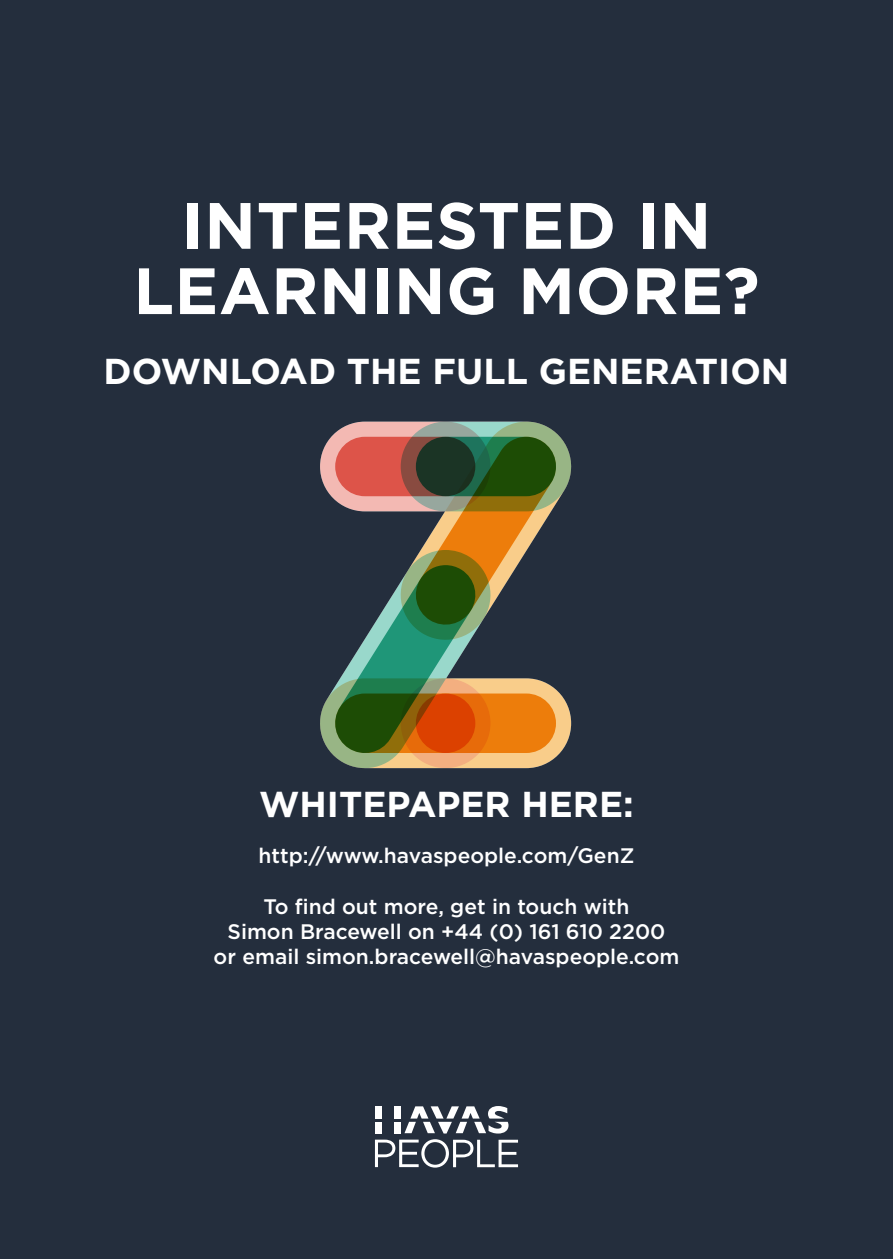
<style>
.page{position:relative;width:893px;height:1259px;background:#242e3d}
.page>*{position:absolute;margin:0;border:0;box-sizing:border-box;transform-origin:0 0}
.t1{font:700 65.4px/65.4px "Gotham";letter-spacing:.01em;color:#fff;text-align:center}
.t2{font:700 36px "Gotham";color:#fff}
.t3{font:500 21px/25.2px "Gotham";color:#fff;text-align:center}
</style>
<div class="page">
<svg style="left:320px;top:421px;width:251px;height:347px"></svg>
<svg style="left:335px;top:437px;width:140px;height:59px;background:#c95247"></svg>
<svg style="left:416px;top:437px;width:140px;height:59px;background:#1c4a1e"></svg>
<svg style="left:375px;top:1139px;width:143px;height:28px"></svg>
<div style="left:395px;top:1106px;width:6px;height:12px;background:#fff"></div>
<div style="left:375px;top:1106px;width:7px;height:12px;background:#fff"></div>
<div style="left:395px;top:1121px;width:6px;height:12px;background:#fff"></div>
<div style="left:375px;top:1121px;width:7px;height:12px;background:#fff"></div>
<svg style="left:404px;top:1106px;width:104px;height:27px"></svg>
<h1 class="t1" style="left:133px;top:192px;width:627px">INTERESTED IN<br>LEARNING MORE?</h1>
<h2 class="t2" style="left:104px;top:347px;width:687px">DOWNLOAD THE FULL GENERATION</h2>
<h2 class="t2" style="left:259px;top:780px;width:376px">WHITEPAPER HERE:</h2>
<p class="t3" style="left:259px;top:843px;width:377px">http://www.havaspeople.com/GenZ</p>
<p class="t3" style="left:214px;top:893px;width:467px">To find out more, get in touch with<br>Simon Bracewell on +44 (0) 161 610 2200<br>or email simon.bracewell@havaspeople.com</p>
</div>
